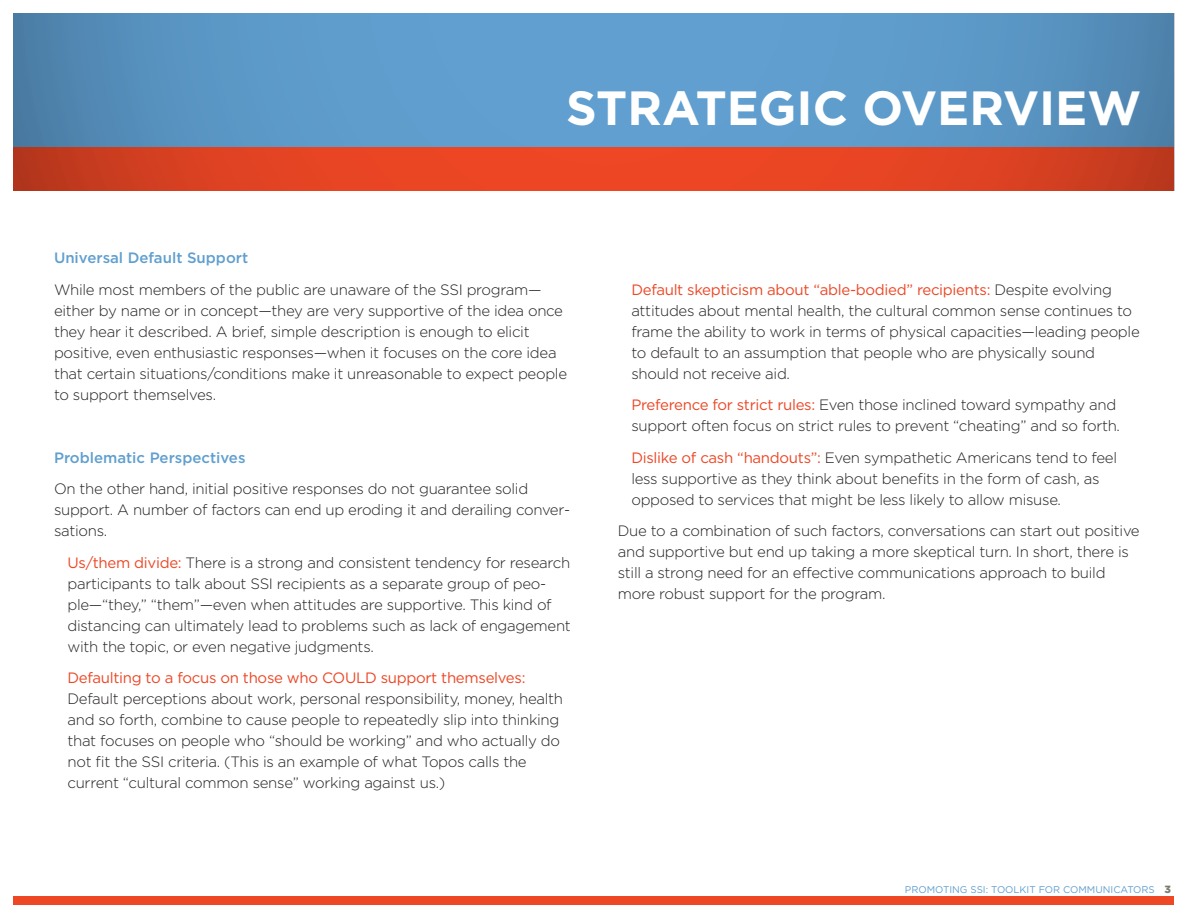
<style>
.page{position:relative;width:1188px;height:918px;background:#fff}
.page>*{position:absolute;margin:0;border:0;box-sizing:border-box;transform-origin:0 0}
.t1{font:700 48px "Gotham";color:#fff}
.SUB{font:300 15px/21px "Gotham";letter-spacing:-.02em;color:#231f20}
.SUB-2{font:500 15px "Gotham";color:#609fcf}
.t2{font:900 10.5px "Gotham";color:#7c7c71}
.t3{font:9.75px "Gotham";color:#609fcf}
.s1{font-weight:400;color:#ed4725}
</style>
<div class="page">
<div style="left:14px;top:896px;width:1160px;height:8px;background:#ed4725"></div>
<svg style="left:14px;top:14px;width:1160px;height:177px;background:#7b829d"></svg>
<p class="t1" style="left:566px;top:80px;width:576px">STRATEGIC OVERVIEW</p>
<p class="SUB-2" style="left:54px;top:249px;width:196px">Universal Default Support</p>
<p class="SUB" style="left:54px;top:279px;width:515px">While most members of the public are unaware of the SSI program— either by name or in concept—they are very supportive of the idea once they hear it described. A brief, simple description is enough to elicit positive, even enthusiastic responses—when it focuses on the core idea that certain situations/conditions make it unreasonable to expect people to support themselves.</p>
<p class="SUB-2" style="left:54px;top:449px;width:193px">Problematic Perspectives</p>
<p class="SUB" style="left:54px;top:478px;width:518px">On the other hand, initial positive responses do not guarantee solid support. A number of factors can end up eroding it and derailing conver&shy;sations.</p>
<p class="SUB" style="left:68px;top:552px;width:505px"><span class="s1">Us/them divide:</span> There is a strong and consistent tendency for research participants to talk about SSI recipients as a separate group of peo&shy;ple—“they,” “them”—even when attitudes are supportive. This kind of distancing can ultimately lead to problems such as lack of engagement with the topic, or even negative judgments.</p>
<p class="SUB" style="left:68px;top:667px;width:497px"><span class="s1">Defaulting to a focus on those who COULD support themselves:<br></span>Default perceptions about work, personal responsibility, money, health and so forth, combine to cause people to repeatedly slip into thinking that focuses on people who “should be working” and who actually do not fit the SSI criteria. (This is an example of what Topos calls the current “cultural common sense” working against us.)</p>
<p class="SUB" style="left:631px;top:279px;width:510px"><span class="s1">Default skepticism about “able-bodied” recipients:</span> Despite evolving attitudes about mental health, the cultural common sense continues to frame the ability to work in terms of physical capacities—leading people to default to an assumption that people who are physically sound should not receive aid.</p>
<p class="SUB" style="left:631px;top:394px;width:490px"><span class="s1">Preference for strict rules:</span> Even those inclined toward sympathy and support often focus on strict rules to prevent “cheating” and so forth.</p>
<p class="SUB" style="left:631px;top:447px;width:487px"><span class="s1">Dislike of cash “handouts”:</span> Even sympathetic Americans tend to feel less supportive as they think about benefits in the form of cash, as opposed to services that might be less likely to allow misuse.</p>
<p class="SUB" style="left:618px;top:520px;width:523px">Due to a combination of such factors, conversations can start out positive and supportive but end up taking a more skeptical turn. In short, there is still a strong need for an effective communications approach to build more robust support for the program.</p>
<p class="t3" style="left:905px;top:884px;width:251px">PROMOTING SSI: TOOLKIT FOR COMMUNICATORS</p>
<p class="t2" style="left:1164px;top:883px;width:8px">3</p>
</div>
